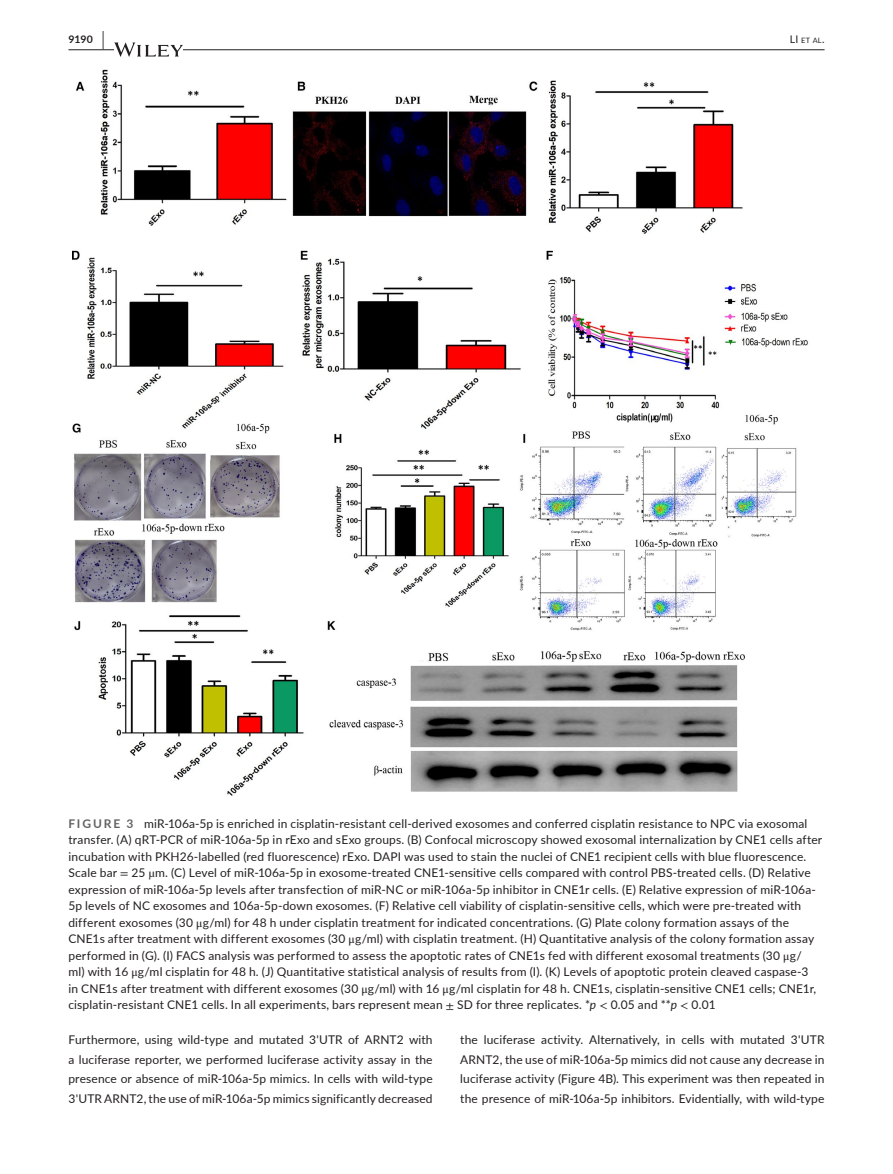
<style>
.page{position:relative;width:893px;height:1174px;background:#fff}
.page>*{position:absolute;margin:0;border:0;box-sizing:border-box;transform-origin:0 0}
.t1{font:12px/16.5px "Lato";letter-spacing:.015em;color:#231f20;text-align:justify}
.t2{font:700 10.5px "Lato";color:#231f20}
.t3{font:7.35px "Lato";color:#231f20}
.s1{font-size:19.5px}
.s2{font-size:10.5px}
.s3{font-weight:700;color:#636366}
.s4{font-family:"STIX"}
.s5{font-style:italic}
</style>
<div class="page">
<hr style="left:68px;top:49px;width:756px;height:1px;background:#231f20">
<svg style="left:114px;top:42px;width:69px;height:15px"></svg>
<img style="left:72px;top:69px;width:737px;height:726px">
<p class="t2" style="left:68px;top:31px;width:37px">9190 <span class="s1">|</span></p>
<p class="t3" style="left:790px;top:35px;width:36px"><span class="s2">LI</span> et al<span class="s2">.</span></p>
<p class="t1" style="left:68px;top:814px;width:755px;text-align:left"><span class="s3">FIGURE 3</span> miR-106a-5p is enriched in cisplatin-resistant cell-derived exosomes and conferred cisplatin resistance to NPC via exosomal transfer. (A) qRT-PCR of miR-106a-5p in rExo and sExo groups. (B) Confocal microscopy showed exosomal internalization by CNE1 cells after incubation with PKH26-labelled (red fluorescence) rExo. DAPI was used to stain the nuclei of CNE1 recipient cells with blue fluorescence.<br>Scale bar <span class="s4">=</span> 25 <span class="s4">µ</span>m. (C) Level of miR-106a-5p in exosome-treated CNE1-sensitive cells compared with control PBS-treated cells. (D) Relative expression of miR-106a-5p levels after transfection of miR-NC or miR-106a-5p inhibitor in CNE1r cells. (E) Relative expression of miR-106a-5p levels of NC exosomes and 106a-5p-down exosomes. (F) Relative cell viability of cisplatin-sensitive cells, which were pre-treated with different exosomes (30 <span class="s4">μ</span>g/ml) for 48 h under cisplatin treatment for indicated concentrations. (G) Plate colony formation assays of the CNE1s after treatment with different exosomes (30 <span class="s4">μ</span>g/ml) with cisplatin treatment. (H) Quantitative analysis of the colony formation assay performed in (G). (I) FACS analysis was performed to assess the apoptotic rates of CNE1s fed with different exosomal treatments (30 <span class="s4">μ</span>g/<br>ml) with 16 <span class="s4">μ</span>g/ml cisplatin for 48 h. (J) Quantitative statistical analysis of results from (I). (K) Levels of apoptotic protein cleaved caspase-3<br>in CNE1s after treatment with different exosomes (30 <span class="s4">μ</span>g/ml) with 16 <span class="s4">μ</span>g/ml cisplatin for 48 h. CNE1s, cisplatin-sensitive CNE1 cells; CNE1r, cisplatin-resistant CNE1 cells. In all experiments, bars represent mean <span class="s4">±</span> SD for three replicates. *<span class="s5">p</span> <span class="s4">&lt;</span> 0.05 and **<span class="s5">p</span> <span class="s4">&lt;</span> 0.01</p>
<p class="t1" style="left:68px;top:1029px;width:366px;line-height:19.5px">Furthermore, using wild-type and mutated 3'UTR of ARNT2 with a luciferase reporter, we performed luciferase activity assay in the presence or absence of miR-106a-5p mimics. In cells with wild-type 3'UTR ARNT2, the use of miR-106a-5p mimics significantly decreased</p>
<p class="t1" style="left:460px;top:1029px;width:366px;line-height:19.5px">the luciferase activity. Alternatively, in cells with mutated 3'UTR ARNT2, the use of miR-106a-5p mimics did not cause any decrease in luciferase activity (Figure 4B). This experiment was then repeated in the presence of miR-106a-5p inhibitors. Evidentially, with wild-type</p>
</div>
